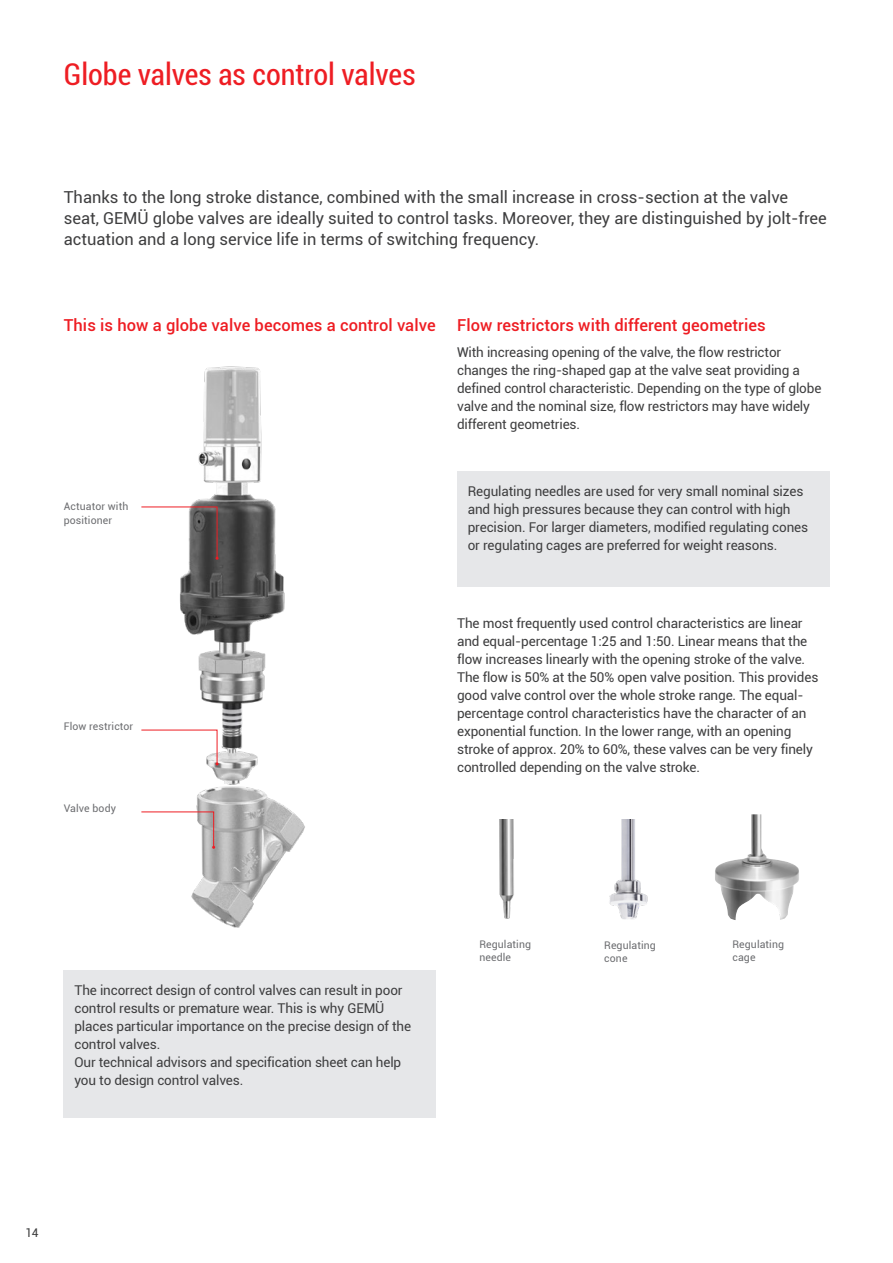
<style>
.page{position:relative;width:893px;height:1263px;background:#fff}
.page>*{position:absolute;margin:0;border:0;box-sizing:border-box;transform-origin:0 0}
.t1{font:condensed 30px "Roboto";color:#ee1d23}
.t2{font:16.5px/21px "Roboto";color:#3e3e3f}
.t3{font:500 16.5px "Roboto";letter-spacing:.005em;color:#ee1d23}
.t4{font:13.5px/18px "Roboto";letter-spacing:-.01em;color:#3e3e3f}
.t5{font:12px "Roboto";color:#3e3e3f}
.t6{font:10.5px/13.5px "Roboto";letter-spacing:.01em;color:#6c6d70}
</style>
<div class="page">
<img style="left:180px;top:366px;width:125px;height:562px">
<img style="left:609px;top:819px;width:39px;height:101px">
<img style="left:499px;top:819px;width:15px;height:100px">
<img style="left:715px;top:814px;width:84px;height:106px">
<div style="left:64px;top:970px;width:372px;height:147px;background:#e6e7e9"></div>
<div style="left:457px;top:471px;width:372px;height:116px;background:#e6e7e9"></div>
<svg style="left:141px;top:506px;width:78px;height:54px"></svg>
<svg style="left:141px;top:729px;width:78px;height:36px"></svg>
<svg style="left:141px;top:811px;width:74px;height:38px"></svg>
<h1 class="t1" style="left:64px;top:54px;width:353px">Globe valves as control valves</h1>
<p class="t2" style="left:64px;top:186px;width:765px">Thanks to the long stroke distance, combined with the small increase in cross-section at the valve seat, GEMÜ globe valves are ideally suited to control tasks. Moreover, they are distinguished by jolt-free actuation and a long service life in terms of switching frequency.</p>
<p class="t3" style="left:64px;top:314px;width:373px">This is how a globe valve becomes a control valve</p>
<p class="t6" style="left:64px;top:499px;width:66px">Actuator with positioner</p>
<p class="t3" style="left:457px;top:313px;width:310px">Flow restrictors with different geometries</p>
<p class="t4" style="left:457px;top:343px;width:366px">With increasing opening of the valve, the flow restrictor changes the ring-shaped gap at the valve seat providing a defined control characteristic. Depending on the type of globe valve and the nominal size, flow restrictors may have widely different geometries.</p>
<p class="t4" style="left:468px;top:482px;width:342px">Regulating needles are used for very small nominal sizes and high pressures because they can control with high precision. For larger diameters, modified regulating cones or regulating cages are preferred for weight reasons.</p>
<p class="t6" style="left:64px;top:719px;width:71px">Flow restrictor</p>
<p class="t6" style="left:64px;top:801px;width:54px">Valve body</p>
<p class="t4" style="left:457px;top:613px;width:363px">The most frequently used control characteristics are linear and equal-percentage 1:25 and 1:50. Linear means that the flow increases linearly with the opening stroke of the valve.<br>The flow is 50% at the 50% open valve position. This provides good valve control over the whole stroke range. The equal&shy;percentage control characteristics have the character of an exponential function. In the lower range, with an opening stroke of approx. 20% to 60%, these valves can be very finely controlled depending on the valve stroke.</p>
<p class="t4" style="left:74px;top:980px;width:338px">The incorrect design of control valves can result in poor control results or premature wear. This is why GEMÜ places particular importance on the precise design of the control valves.<br>Our technical advisors and specification sheet can help you to design control valves.</p>
<p class="t6" style="left:479px;top:937px;width:53px">Regulating needle</p>
<p class="t6" style="left:604px;top:938px;width:53px">Regulating cone</p>
<p class="t6" style="left:732px;top:937px;width:53px">Regulating cage</p>
<p class="t5" style="left:26px;top:1225px;width:14px">14</p>
</div>
